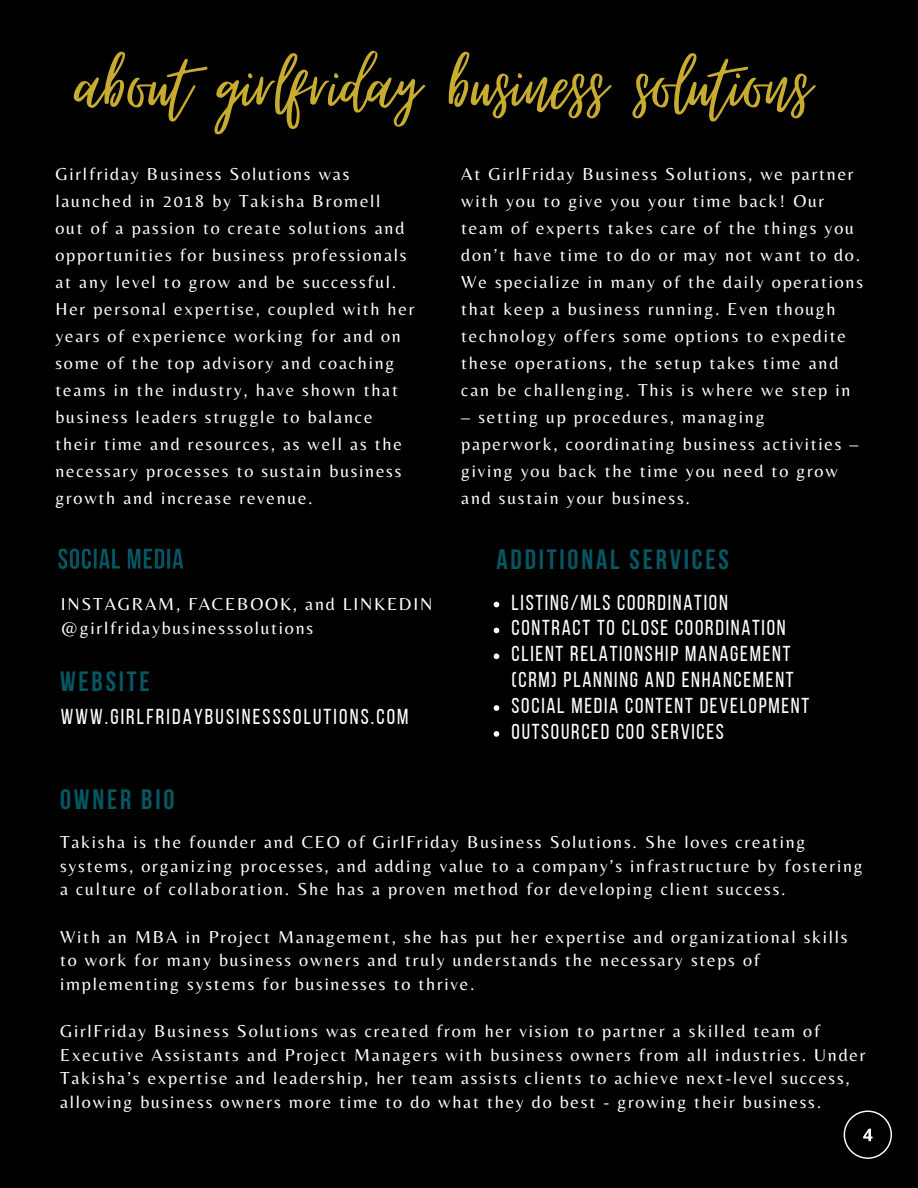
<style>
.page{position:relative;width:918px;height:1188px;background:#000}
.page>*{position:absolute;margin:0;border:0;box-sizing:border-box;transform-origin:0 0}
.t1{font:106.05px "Virtual";color:#c8ac30}
.t2{font:700 27.9px "Bebas Neue";letter-spacing:.1em;color:#065762}
.t3{font:21.6px/25.8px "Bebas Neue";letter-spacing:.08em;color:#fff}
.t4{font:21.6px "Bebas Neue";letter-spacing:.1em;color:#fff}
.t5{font:18px/27px "Belleza";letter-spacing:.1em;color:#fff}
</style>
<div class="page">
<img style="left:58px;top:548px;width:125px;height:21px">
<svg style="left:494px;top:602px;width:5px;height:5px"></svg>
<svg style="left:494px;top:628px;width:5px;height:5px"></svg>
<svg style="left:494px;top:653px;width:5px;height:6px"></svg>
<svg style="left:494px;top:705px;width:5px;height:6px"></svg>
<svg style="left:494px;top:731px;width:5px;height:6px"></svg>
<svg style="left:844px;top:1111px;width:48px;height:48px"></svg>
<p class="t1" style="left:75px;top:28px;width:737px">about girlfriday business solutions</p>
<p class="t5" style="left:55px;top:160px;width:361px">Girlfriday Business Solutions was launched in 2018 by Takisha Bromell<br>out of a passion to create solutions and opportunities for business professionals at any level to grow and be successful.<br>Her personal expertise, coupled with her years of experience working for and on some of the top advisory and coaching teams in the industry, have shown that business leaders struggle to balance their time and resources, as well as the necessary processes to sustain business growth and increase revenue.</p>
<p class="t5" style="left:461px;top:160px;width:403px">At GirlFriday Business Solutions, we partner with you to give you your time back! Our team of experts takes care of the things you don’t have time to do or may not want to do.<br>We specialize in many of the daily operations that keep a business running. Even though technology offers some options to expedite these operations, the setup takes time and can be challenging. This is where we step in</p>
<p class="t5" style="left:461px;top:403px;width:399px">– setting up procedures, managing paperwork, coordinating business activities – giving you back the time you need to grow and sustain your business.</p>
<p class="t5" style="left:61px;top:592px;width:373px;line-height:23.7px">INSTAGRAM, FACEBOOK, and LINKEDIN @girlfridaybusinesssolutions</p>
<p class="t2" style="left:60px;top:670px;width:91px">WEBSITE</p>
<p class="t4" style="left:61px;top:708px;width:349px">WWW.GIRLFRIDAYBUSINESSSOLUTIONS.COM</p>
<p class="t2" style="left:60px;top:788px;width:116px">OWNER BIO</p>
<p class="t2" style="left:496px;top:548px;width:234px">ADDITIONAL SERVICES</p>
<p class="t3" style="left:512px;top:591px;width:218px">LISTING/MLS COORDINATION</p>
<p class="t3" style="left:512px;top:617px;width:276px">CONTRACT TO CLOSE COORDINATION</p>
<p class="t3" style="left:512px;top:643px;width:284px">CLIENT RELATIONSHIP MANAGEMENT (CRM) PLANNING AND ENHANCEMENT</p>
<p class="t3" style="left:512px;top:695px;width:299px">SOCIAL MEDIA CONTENT DEVELOPMENT</p>
<p class="t3" style="left:512px;top:721px;width:214px">OUTSOURCED COO SERVICES</p>
<p class="t5" style="left:60px;top:830px;width:804px;line-height:23.7px">Takisha is the founder and CEO of GirlFriday Business Solutions. She loves creating systems, organizing processes, and adding value to a company’s infrastructure by fostering a culture of collaboration. She has a proven method for developing client success.</p>
<p class="t5" style="left:60px;top:925px;width:789px;line-height:23.7px">With an MBA in Project Management, she has put her expertise and organizational skills to work for many business owners and truly understands the necessary steps of implementing systems for businesses to thrive.</p>
<p class="t5" style="left:60px;top:1019px;width:807px;line-height:23.7px">GirlFriday Business Solutions was created from her vision to partner a skilled team of Executive Assistants and Project Managers with business owners from all industries. Under Takisha’s expertise and leadership, her team assists clients to achieve next-level success, allowing business owners more time to do what they do best - growing their business.</p>
</div>
